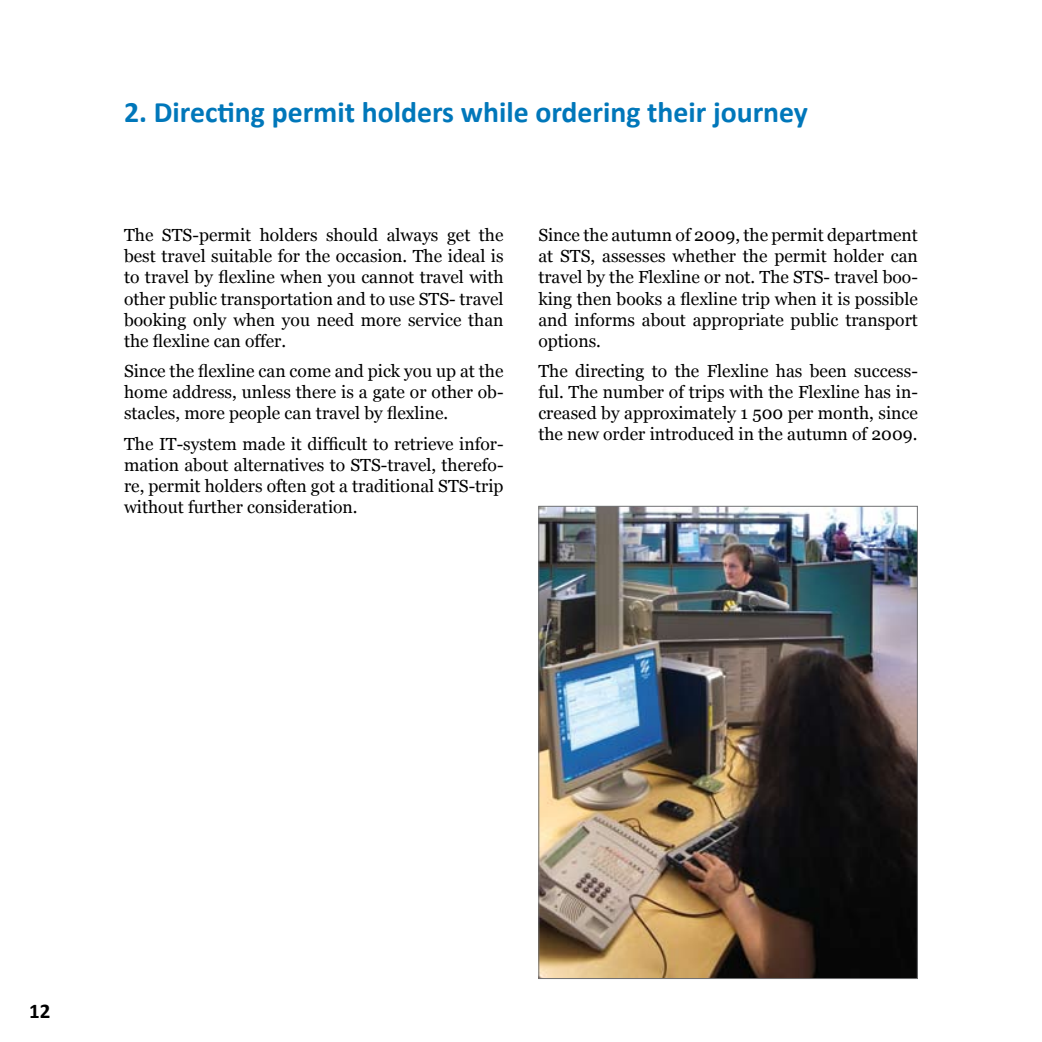
<style>
.page{position:relative;width:1042px;height:1042px;background:#fff}
.page>*{position:absolute;margin:0;border:0;box-sizing:border-box;transform-origin:0 0}
.t1{font:700 29.75px "Calibri";color:#0077ba}
.t2{font:700 21px "Calibri";color:#000}
.t3{font:17.5px/21px "Georgia";color:#000;text-align:justify}
</style>
<div class="page">
<img style="left:540px;top:508px;width:376px;height:469px">
<h1 class="t1" style="left:124px;top:94px;width:685px">2. Directing permit holders while ordering their journey</h1>
<p class="t3" style="left:124px;top:225px;width:381px">The STS-permit holders should always get the best travel suitable for the occasion. The ideal is to travel by flexline when you cannot travel with other public transportation and to use STS- travel booking only when you need more service than the flexline can offer.</p>
<p class="t3" style="left:124px;top:361px;width:381px">Since the flexline can come and pick you up at the home address, unless there is a gate or other ob&shy;stacles, more people can travel by flexline.</p>
<p class="t3" style="left:124px;top:434px;width:381px">The IT-system made it difficult to retrieve infor&shy;mation about alternatives to STS-travel, therefo&shy;re, permit holders often got a traditional STS-trip without further consideration.</p>
<p class="t3" style="left:538px;top:225px;width:381px">Since the autumn of 2009, the permit department at STS, assesses whether the permit holder can travel by the Flexline or not. The STS- travel boo&shy;king then books a flexline trip when it is possible and informs about appropriate public transport options.</p>
<p class="t3" style="left:538px;top:361px;width:381px">The directing to the Flexline has been success&shy;ful. The number of trips with the Flexline has in&shy;creased by approximately 1 500 per month, since the new order introduced in the autumn of 2009.</p>
<p class="t2" style="left:29px;top:998px;width:23px">12</p>
</div>
